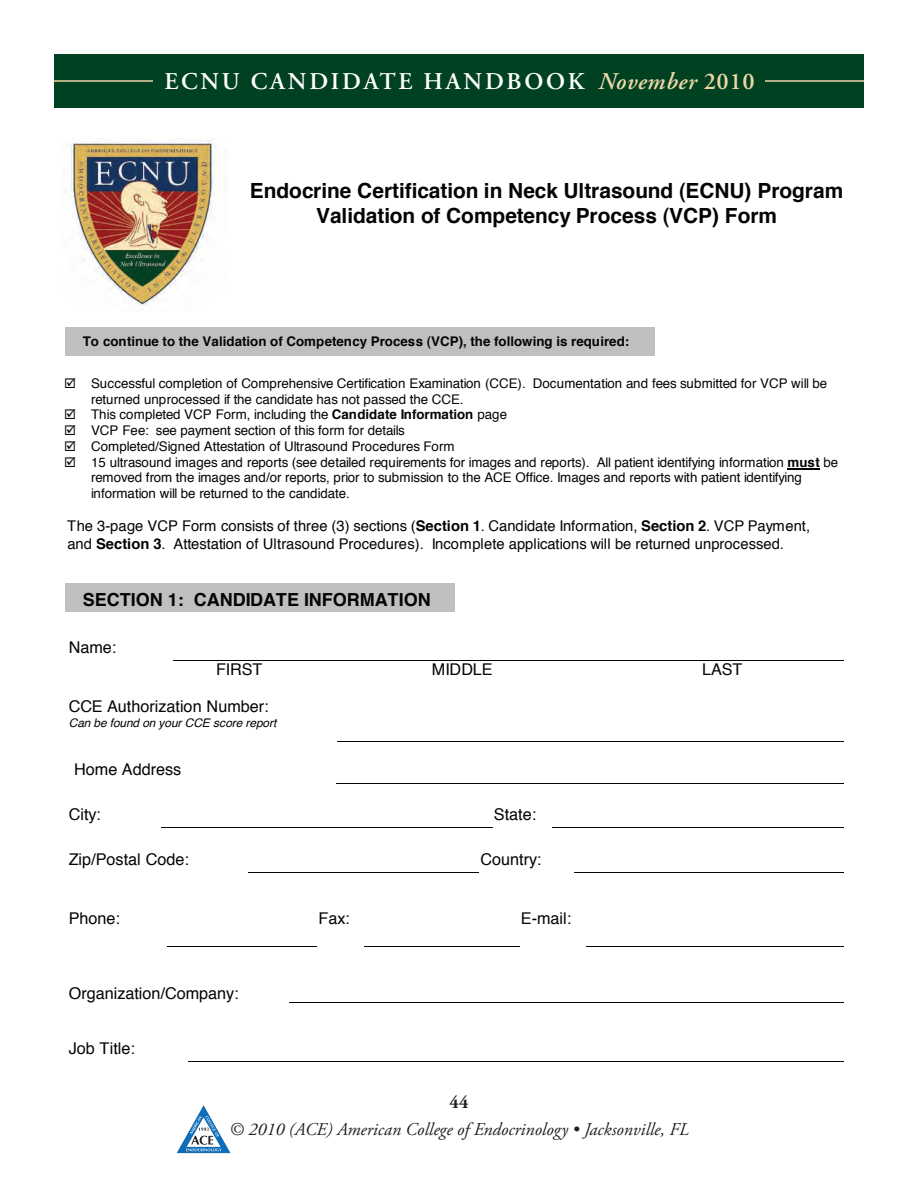
<style>
.page{position:relative;width:918px;height:1188px;background:#fff}
.page>*{position:absolute;margin:0;border:0;box-sizing:border-box;transform-origin:0 0}
.t1{font:600 24px "Adobe Garamond Pro";letter-spacing:.115em;color:#fff}
.t2{font:700 20.85px/24.9px "Helvetica";color:#040503;text-align:center}
.t3{font:italic 18px "Adobe Garamond Pro";color:#231f20}
.t4{font:700 18px "Helvetica";color:#040503}
.t5{font:700 18px "Adobe Garamond Pro";color:#231f20}
.t6{font:16.2px "Helvetica";color:#040503}
.t7{font:14.7px/17.2px "Helvetica";color:#040503}
.t8{font:14.7px "Helvetica";color:#231f20}
.t9{font:13.35px/15.6px "Helvetica";color:#040503}
.t10{font:700 13.35px "Helvetica";color:#040503}
.t11{font:italic 11.85px "Helvetica";color:#040503}
.s1{font-style:italic;color:#eed7a7}
.s2{color:#eed7a7}
.s3{font-weight:700}
</style>
<div class="page">
<div style="left:55px;top:54px;width:809px;height:54px;background:#004122"></div>
<hr style="left:54px;top:80px;width:99px;height:2px;background:#eed7a7">
<hr style="left:765px;top:80px;width:99px;height:2px;background:#eed7a7">
<svg style="left:177px;top:1105px;width:54px;height:48px"></svg>
<hr style="left:174px;top:660px;width:670px;height:1px;background:#040503">
<hr style="left:337px;top:741px;width:506px;height:1px;background:#040503">
<hr style="left:337px;top:783px;width:507px;height:1px;background:#040503">
<hr style="left:161px;top:828px;width:332px;height:1px;background:#040503">
<hr style="left:553px;top:828px;width:291px;height:1px;background:#040503">
<hr style="left:249px;top:872px;width:230px;height:1px;background:#040503">
<hr style="left:575px;top:872px;width:269px;height:1px;background:#040503">
<hr style="left:168px;top:946px;width:149px;height:1px;background:#040503">
<hr style="left:364px;top:946px;width:156px;height:1px;background:#040503">
<hr style="left:586px;top:946px;width:258px;height:1px;background:#040503">
<hr style="left:289px;top:1002px;width:555px;height:1px;background:#040503">
<hr style="left:188px;top:1062px;width:656px;height:1px;background:#040503">
<hr style="left:788px;top:468px;width:32px;height:1px;background:#040503">
<div style="left:65px;top:328px;width:590px;height:28px;background:#c0bfbf"></div>
<div style="left:65px;top:583px;width:389px;height:29px;background:#c0bfbf"></div>
<img style="left:69px;top:140px;width:147px;height:167px">
<h1 class="t1" style="left:164px;top:68px;width:592px">ECNU CANDIDATE HANDBOOK <span class="s1">November</span> <span class="s2">2010</span></h1>
<h2 class="t2" style="left:250px;top:179px;width:595px">Endocrine Certification in Neck Ultrasound (ECNU) Program<br>Validation of Competency Process (VCP) Form</h2>
<p class="t10" style="left:83px;top:331px;width:548px">To continue to the Validation of Competency Process (VCP), the following is required:</p>
<p class="t9" style="left:91px;top:376px;width:738px;text-indent:-27px">☑ Successful completion of Comprehensive Certification Examination (CCE). Documentation and fees submitted for VCP will be returned unprocessed if the candidate has not passed the CCE.</p>
<p class="t9" style="left:64px;top:407px;width:444px">☑ This completed VCP Form, including the <span class="s3">Candidate Information</span> page</p>
<p class="t9" style="left:64px;top:423px;width:342px">☑ VCP Fee: see payment section of this form for details</p>
<p class="t9" style="left:64px;top:439px;width:392px">☑ Completed/Signed Attestation of Ultrasound Procedures Form</p>
<p class="t9" style="left:91px;top:454px;width:749px;text-indent:-27px">☑ 15 ultrasound images and reports (see detailed requirements for images and reports). All patient identifying information <span class="s3">must</span> be removed from the images and/or reports, prior to submission to the ACE Office. Images and reports with patient identifying information will be returned to the candidate.</p>
<p class="t7" style="left:67px;top:518px;width:744px">The 3-page VCP Form consists of three (3) sections (<span class="s3">Section 1</span>. Candidate Information, <span class="s3">Section 2</span>. VCP Payment, and <span class="s3">Section 3</span>. Attestation of Ultrasound Procedures). Incomplete applications will be returned unprocessed.</p>
<h3 class="t4" style="left:83px;top:585px;width:350px">SECTION 1: CANDIDATE INFORMATION</h3>
<p class="t6" style="left:69px;top:635px;width:49px">Name:</p>
<p class="t6" style="left:216px;top:657px;width:48px">FIRST</p>
<p class="t6" style="left:432px;top:657px;width:62px">MIDDLE</p>
<p class="t6" style="left:702px;top:657px;width:42px">LAST</p>
<p class="t6" style="left:69px;top:694px;width:202px">CCE Authorization Number:</p>
<p class="t11" style="left:69px;top:713px;width:209px">Can be found on your CCE score report</p>
<p class="t6" style="left:74px;top:757px;width:109px">Home Address</p>
<p class="t6" style="left:69px;top:802px;width:33px">City:</p>
<p class="t6" style="left:494px;top:802px;width:44px">State:</p>
<p class="t6" style="left:69px;top:847px;width:122px">Zip/Postal Code:</p>
<p class="t6" style="left:481px;top:847px;width:62px">Country:</p>
<p class="t6" style="left:69px;top:906px;width:53px">Phone:</p>
<p class="t6" style="left:319px;top:906px;width:33px">Fax:</p>
<p class="t6" style="left:521px;top:906px;width:52px">E-mail:</p>
<p class="t6" style="left:69px;top:980px;width:171px">Organization/Company:</p>
<p class="t6" style="left:69px;top:1036px;width:68px">Job Title:</p>
<h3 class="t5" style="left:450px;top:1092px;width:20px">44</h3>
<h3 class="t3" style="left:229px;top:1119px;width:461px">© 2010 (ACE) American College of Endocrinology • Jacksonville, FL</h3>
<p class="t8" style="left:451px;top:1131px;width:18px">44</p>
</div>
